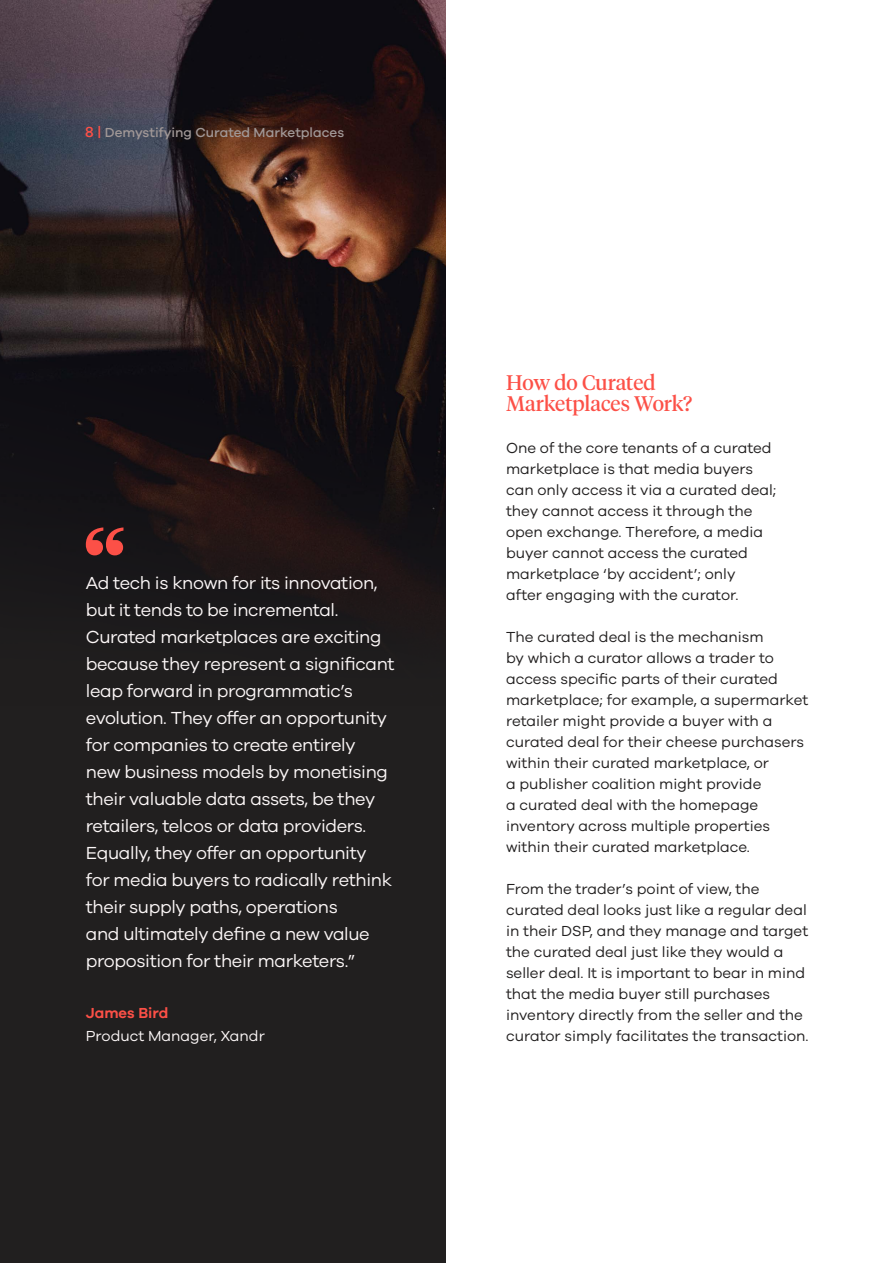
<style>
.page{position:relative;width:893px;height:1263px;background:#fff}
.page>*{position:absolute;margin:0;border:0;box-sizing:border-box;transform-origin:0 0}
.t1{font:21px/21px "Tiempos Headline";color:#fc5047}
.t2{font:18px/27px "Galano Grotesque";letter-spacing:-.02em;color:#fcf7f7}
.t3{font:15px/21px "Galano Grotesque";color:#211f1f}
.t4{font:15px "Galano Grotesque";color:#fcf7f7}
.t5{font:600 15px "Galano Grotesque";color:#fc5047}
.t6{font:500 13.5px "Galano Grotesque";color:#a19897}
.s1{font-size:15px;color:#fc5047}
</style>
<div class="page">
<div style="left:0;top:0;width:446px;height:1263px;background:#211f1f"></div>
<img style="left:0;top:0;width:446px;height:249px">
<svg style="left:0;top:249px;width:446px;height:348px;fill:#181214"></svg>
<svg style="left:86px;top:527px;width:37px;height:28px"></svg>
<p class="t6" style="left:85px;top:125px;width:261px"><span class="s1">8 |</span> Demystifying Curated Marketplaces</p>
<p class="t2" style="left:86px;top:569px;width:310px">Ad tech is known for its innovation, but it tends to be incremental.<br>Curated marketplaces are exciting because they represent a significant leap forward in programmatic’s evolution. They offer an opportunity for companies to create entirely new business models by monetising their valuable data assets, be they retailers, telcos or data providers.<br>Equally, they offer an opportunity for media buyers to radically rethink their supply paths, operations<br>and ultimately define a new value proposition for their marketers.”</p>
<p class="t5" style="left:86px;top:1004px;width:84px">James Bird</p>
<p class="t4" style="left:86px;top:1027px;width:181px">Product Manager, Xandr</p>
<h1 class="t1" style="left:506px;top:371px;width:188px">How do Curated<br>Marketplaces Work?</h1>
<p class="t3" style="left:506px;top:437px;width:272px">One of the core tenants of a curated marketplace is that media buyers can only access it via a curated deal; they cannot access it through the open exchange. Therefore, a media buyer cannot access the curated marketplace ‘by accident’; only<br>after engaging with the curator.</p>
<p class="t3" style="left:506px;top:626px;width:304px">The curated deal is the mechanism<br>by which a curator allows a trader to access specific parts of their curated marketplace; for example, a supermarket retailer might provide a buyer with a curated deal for their cheese purchasers within their curated marketplace, or<br>a publisher coalition might provide<br>a curated deal with the homepage inventory across multiple properties within their curated marketplace.</p>
<p class="t3" style="left:506px;top:878px;width:304px">From the trader’s point of view, the curated deal looks just like a regular deal in their DSP, and they manage and target the curated deal just like they would a seller deal. It is important to bear in mind that the media buyer still purchases inventory directly from the seller and the curator simply facilitates the transaction.</p>
</div>
